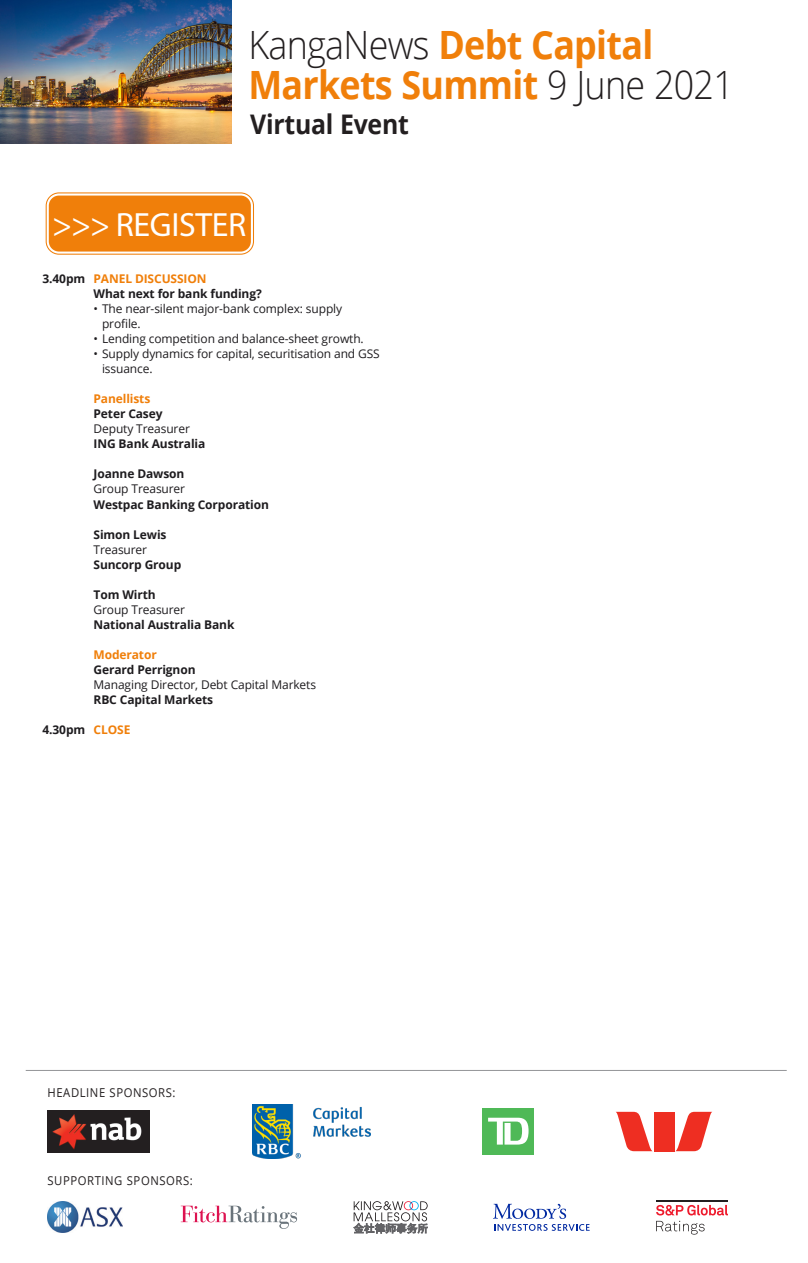
<style>
.page{position:relative;width:808px;height:1263px;background:#fff}
.page>*{position:absolute;margin:0;border:0;box-sizing:border-box;transform-origin:0 0}
.t1{font:700 39px/40.5px "Open Sans";letter-spacing:-.02em;color:#f07f0a;scale:.92 1}
.t2{font:33.75px "Myriad Pro";letter-spacing:-.01em;color:#fff}
.t3{font:700 27px "Open Sans";letter-spacing:-.01em;color:#231f20;scale:.92 1}
.t4{font:12.3px "Open Sans";letter-spacing:.05em;color:#231f20;scale:.92 1}
.KN-TextoBentonLight{font:12px/15px "Open Sans";letter-spacing:-.01em;color:#1e1c1f}
.KN-TextoBentonLight-2{font:700 12px "Open Sans";letter-spacing:-.01em;color:#1e1c1f}
.KN-TextoBentonLight-3{font:700 12px "Open Sans";letter-spacing:-.01em;color:#f07f0a}
.s1{font-weight:300;color:#231f20}
.s2{color:#1e1c1f}
.s3{color:#f07f0a}
</style>
<div class="page">
<div style="left:46px;top:192px;width:208px;height:63px;background:#f07f0a;border-radius:13px"></div>
<div style="left:43px;top:189px;width:214px;height:69px;border:2px solid #fff;border-radius:15px"></div>
<div style="left:47px;top:193px;width:206px;height:61px;border:2px solid #fff;border-radius:11px"></div>
<img style="left:0;top:0;width:232px;height:143px">
<img style="left:48px;top:1202px;width:74px;height:31px">
<svg style="left:354px;top:1201px;width:74px;height:33px"></svg>
<svg style="left:656px;top:1204px;width:72px;height:30px"></svg>
<hr style="left:656px;top:1200px;width:72px;height:2px;background:#231f20">
<svg style="left:493px;top:1204px;width:97px;height:27px"></svg>
<svg style="left:181px;top:1206px;width:116px;height:23px"></svg>
<hr style="left:26px;top:1070px;width:761px;height:1px;background:#939598">
<div style="left:483px;top:1108px;width:51px;height:46px;background:#4fb957"></div>
<svg style="left:488px;top:1118px;width:40px;height:26px"></svg>
<img style="left:48px;top:1111px;width:101px;height:41px">
<svg style="left:616px;top:1112px;width:36px;height:39px"></svg>
<svg style="left:676px;top:1112px;width:36px;height:39px"></svg>
<div style="left:654px;top:1112px;width:20px;height:39px;background:#ee2e22"></div>
<img style="left:253px;top:1105px;width:117px;height:53px">
<p class="t1" style="left:248px;top:23px;width:529px"><span class="s1">KangaNews</span> Debt Capital<br>Markets Summit <span class="s1">9 June 2021</span></p>
<p class="t3" style="left:250px;top:106px;width:174px">Virtual Event</p>
<p class="t2" style="left:52px;top:204px;width:196px">&gt;&gt;&gt; REGISTER</p>
<p class="KN-TextoBentonLight-3" style="left:43px;top:271px;width:166px"><span class="s2">3.40pm</span> PANEL DISCUSSION</p>
<p class="KN-TextoBentonLight-2" style="left:94px;top:286px;width:170px">What next for bank funding?</p>
<p class="KN-TextoBentonLight" style="left:102px;top:301px;width:242px;text-indent:-9px">• The near-silent major-bank complex: supply profile.</p>
<p class="KN-TextoBentonLight" style="left:94px;top:331px;width:272px">• Lending competition and balance-sheet growth.</p>
<p class="KN-TextoBentonLight" style="left:102px;top:346px;width:279px;text-indent:-9px">• Supply dynamics for capital, securitisation and GSS issuance.</p>
<p class="KN-TextoBentonLight-3" style="left:94px;top:391px;width:58px">Panellists</p>
<p class="KN-TextoBentonLight-2" style="left:94px;top:406px;width:71px">Peter Casey</p>
<p class="KN-TextoBentonLight" style="left:94px;top:421px;width:98px">Deputy Treasurer</p>
<p class="KN-TextoBentonLight-2" style="left:94px;top:436px;width:113px">ING Bank Australia</p>
<p class="KN-TextoBentonLight-2" style="left:94px;top:466px;width:92px">Joanne Dawson</p>
<p class="KN-TextoBentonLight" style="left:94px;top:481px;width:93px">Group Treasurer</p>
<p class="KN-TextoBentonLight-2" style="left:94px;top:496px;width:177px">Westpac Banking Corporation</p>
<p class="KN-TextoBentonLight-2" style="left:94px;top:526px;width:75px">Simon Lewis</p>
<p class="KN-TextoBentonLight" style="left:94px;top:541px;width:55px">Treasurer</p>
<p class="KN-TextoBentonLight-2" style="left:94px;top:556px;width:89px">Suncorp Group</p>
<p class="KN-TextoBentonLight-2" style="left:94px;top:586px;width:64px">Tom Wirth</p>
<p class="KN-TextoBentonLight" style="left:94px;top:601px;width:93px">Group Treasurer</p>
<p class="KN-TextoBentonLight-2" style="left:94px;top:616px;width:142px">National Australia Bank</p>
<p class="KN-TextoBentonLight-3" style="left:94px;top:646px;width:65px">Moderator</p>
<p class="KN-TextoBentonLight-2" style="left:94px;top:661px;width:103px">Gerard Perrignon</p>
<p class="KN-TextoBentonLight" style="left:94px;top:676px;width:224px">Managing Director, Debt Capital Markets</p>
<p class="KN-TextoBentonLight-2" style="left:94px;top:691px;width:121px">RBC Capital Markets</p>
<p class="KN-TextoBentonLight-2" style="left:43px;top:721px;width:89px">4.30pm <span class="s3">CLOSE</span></p>
<p class="t4" style="left:48px;top:1084px;width:141px">HEADLINE SPONSORS:</p>
<p class="t4" style="left:48px;top:1171px;width:159px">SUPPORTING SPONSORS:</p>
</div>
